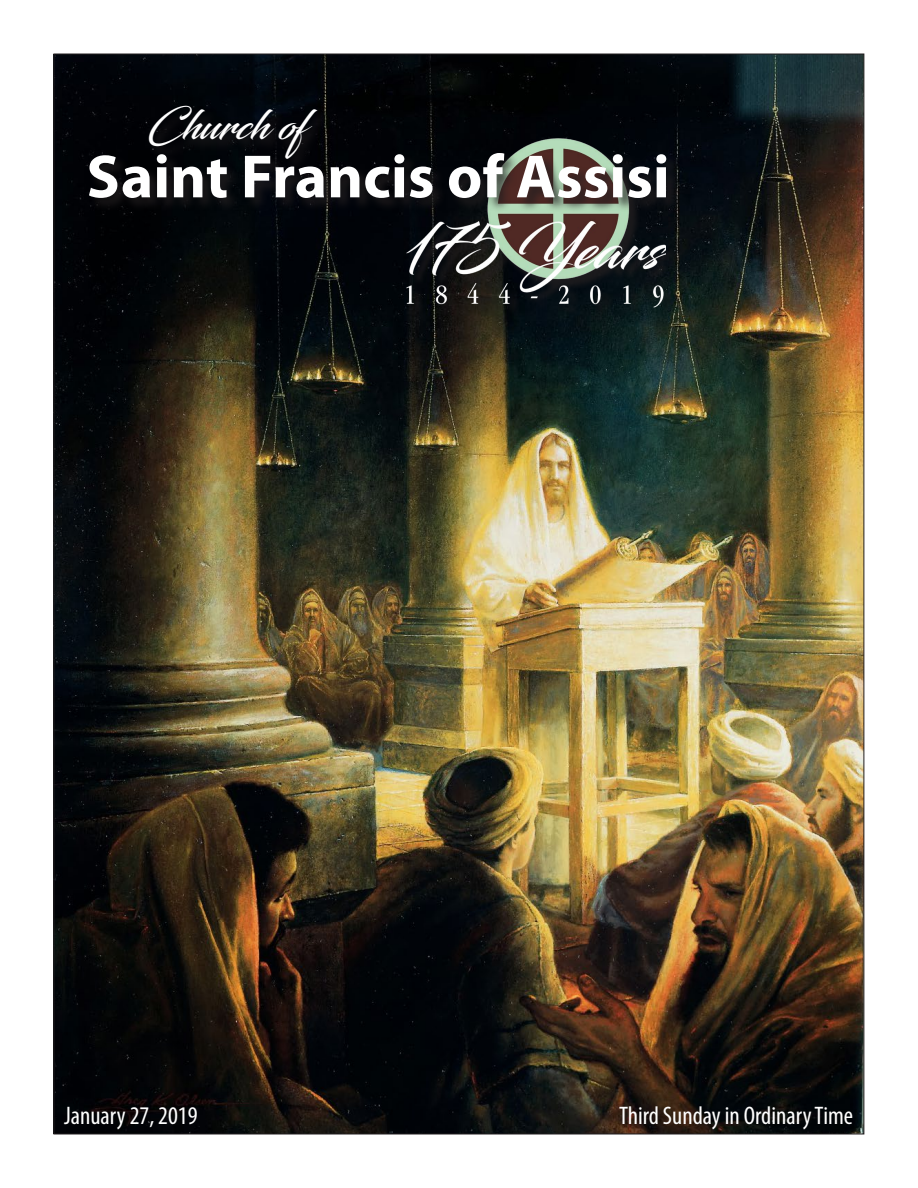
<style>
.page{position:relative;width:918px;height:1188px;background:#fff}
.page>*{position:absolute;margin:0;border:0;box-sizing:border-box;transform-origin:0 0}
.t1{font:700 61.5px "Myriad Pro";color:#fff}
.t2{font:40.5px "Blacksword";color:#fff}
.t3{font:condensed 25.5px "Myriad Pro";color:#fff}
</style>
<div class="page">
<img style="left:56px;top:56px;width:806px;height:1076px">
<div style="left:409px;top:140px;width:269px;height:179px;background:#231f20;opacity:.75"></div>
<img style="left:405px;top:135px;width:260px;height:175px">
<div style="left:148px;top:105px;width:183px;height:68px;background:#04060b"></div>
<div style="left:88px;top:152px;width:593px;height:61px;background:#231f20;opacity:.75"></div>
<h2 class="t2" style="left:148px;top:102px;width:182px">Church of</h2>
<h1 class="t1" style="left:87px;top:137px;width:585px">Saint Francis of Assisi</h1>
<p class="t3" style="left:64px;top:1101px;width:135px">January 27, 2019</p>
<p class="t3" style="left:619px;top:1101px;width:236px">Third Sunday in Ordinary Time</p>
</div>
